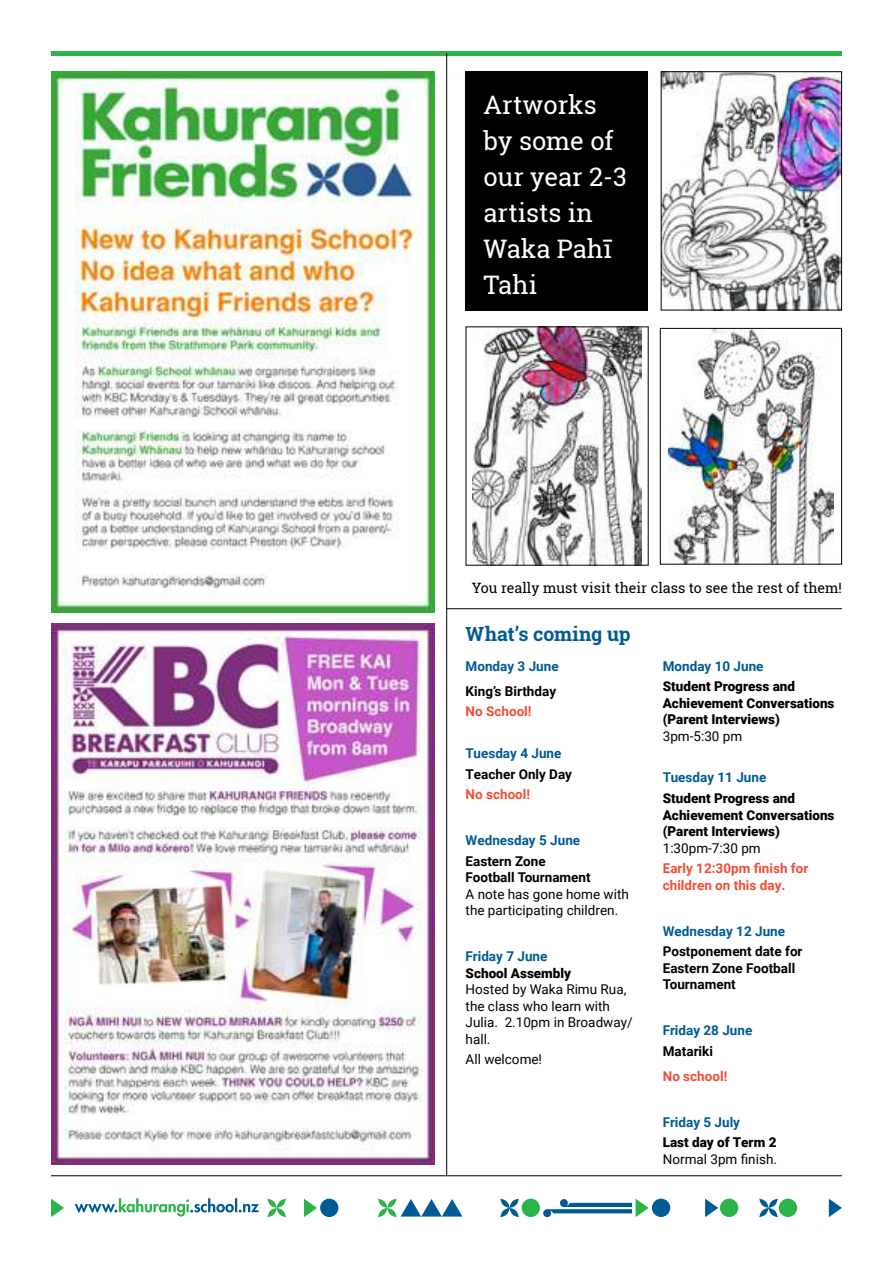
<style>
.page{position:relative;width:893px;height:1263px;background:#fff}
.page>*{position:absolute;margin:0;border:0;box-sizing:border-box;transform-origin:0 0}
.t1{font:25.5px/36px "Roboto Slab";color:#fff}
.t2{font:700 19.5px "Roboto Slab";letter-spacing:-.005em;color:#005b94}
.t3{font:14.25px "Roboto Slab";color:#000}
.t4{font:13.5px/16.5px "Roboto";color:#000}
.t5{font:900 13.5px/16.5px "Roboto";color:#000}
.t6{font:700 13.5px/16.5px "Roboto";color:#000}
.t7{font:700 13.5px "Roboto";color:#005b94}
.t8{font:700 13.5px/16.5px "Roboto";color:#f04e37}
</style>
<div class="page">
<svg style="left:829px;top:1199px;width:13px;height:18px"></svg>
<svg style="left:705px;top:1199px;width:13px;height:18px"></svg>
<svg style="left:304px;top:1199px;width:13px;height:18px"></svg>
<svg style="left:51px;top:1199px;width:13px;height:18px"></svg>
<svg style="left:759px;top:1199px;width:19px;height:18px"></svg>
<svg style="left:267px;top:1199px;width:19px;height:18px"></svg>
<svg style="left:500px;top:1199px;width:19px;height:18px"></svg>
<div style="left:720px;top:1199px;width:18px;height:18px;background:#2cb34a;border-radius:50%"></div>
<div style="left:652px;top:1199px;width:18px;height:18px;background:#005b94;border-radius:50%"></div>
<div style="left:320px;top:1199px;width:18px;height:18px;background:#005b94;border-radius:50%"></div>
<div style="left:522px;top:1199px;width:18px;height:18px;background:#2cb34a;border-radius:50%"></div>
<div style="left:779px;top:1199px;width:18px;height:18px;background:#2cb34a;border-radius:50%"></div>
<svg style="left:543px;top:1199px;width:106px;height:18px"></svg>
<svg style="left:378px;top:1199px;width:84px;height:18px"></svg>
<svg style="left:75px;top:1198px;width:184px;height:18px"></svg>
<hr style="left:51px;top:1175px;width:791px;height:1px;background:#000">
<hr style="left:51px;top:51px;width:791px;height:4px;background:#2cb34a">
<hr style="left:446px;top:53px;width:1px;height:1123px;background:#000">
<img style="left:668px;top:330px;width:165px;height:232px">
<div style="left:660px;top:328px;width:182px;height:236px;border:1px solid #000"></div>
<img style="left:663px;top:73px;width:177px;height:235px">
<div style="left:661px;top:71px;width:181px;height:239px;border:1px solid #000"></div>
<img style="left:472px;top:328px;width:170px;height:236px">
<div style="left:466px;top:71px;width:182px;height:239px;background:#000"></div>
<hr style="left:446px;top:608px;width:396px;height:1px;background:#000">
<img style="left:51px;top:71px;width:383px;height:542px">
<img style="left:51px;top:623px;width:383px;height:541px">
<h1 class="t1" style="left:484px;top:86px;width:145px">Artworks by some of our year 2-3 artists in<br>Waka Pahī<br>Tahi</h1>
<p class="t3" style="left:472px;top:578px;width:372px">You really must visit their class to see the rest of them!</p>
<h2 class="t2" style="left:466px;top:621px;width:166px">What’s coming up</h2>
<p class="t7" style="left:466px;top:656px;width:95px">Monday 3 June</p>
<p class="t6" style="left:466px;top:682px;width:92px">King’s Birthday</p>
<p class="t8" style="left:466px;top:703px;width:67px">No School!</p>
<p class="t7" style="left:466px;top:743px;width:97px">Tuesday 4 June</p>
<p class="t6" style="left:466px;top:765px;width:108px">Teacher Only Day</p>
<p class="t8" style="left:466px;top:786px;width:66px">No school!</p>
<p class="t7" style="left:466px;top:831px;width:116px">Wednesday 5 June</p>
<p class="t6" style="left:466px;top:852px;width:127px">Eastern Zone<br>Football Tournament</p>
<p class="t4" style="left:466px;top:885px;width:165px">A note has gone home with the participating children.</p>
<p class="t7" style="left:466px;top:947px;width:83px">Friday 7 June</p>
<p class="t5" style="left:466px;top:964px;width:107px">School Assembly</p>
<p class="t4" style="left:466px;top:980px;width:169px">Hosted by Waka Rimu Rua, the class who learn with<br>Julia. 2.10pm in Broadway/ hall.</p>
<p class="t4" style="left:466px;top:1051px;width:78px">All welcome!</p>
<p class="t7" style="left:663px;top:656px;width:102px">Monday 10 June</p>
<p class="t5" style="left:663px;top:678px;width:173px">Student Progress and<br>Achievement Conversations (Parent Interviews)</p>
<p class="t4" style="left:663px;top:727px;width:81px">3pm-5:30 pm</p>
<p class="t7" style="left:663px;top:768px;width:105px">Tuesday 11 June</p>
<p class="t5" style="left:663px;top:789px;width:173px">Student Progress and<br>Achievement Conversations (Parent Interviews)</p>
<p class="t4" style="left:663px;top:839px;width:99px">1:30pm-7:30 pm</p>
<p class="t8" style="left:663px;top:860px;width:147px">Early 12:30pm finish for children on this day.</p>
<p class="t7" style="left:663px;top:921px;width:124px">Wednesday 12 June</p>
<p class="t6" style="left:663px;top:943px;width:141px">Postponement date for<br>Eastern Zone Football<br>Tournament</p>
<p class="t7" style="left:663px;top:1021px;width:91px">Friday 28 June</p>
<p class="t6" style="left:663px;top:1042px;width:52px">Matariki</p>
<p class="t8" style="left:663px;top:1067px;width:66px">No school!</p>
<p class="t7" style="left:663px;top:1112px;width:79px">Friday 5 July</p>
<p class="t5" style="left:663px;top:1134px;width:115px">Last day of Term 2</p>
<p class="t4" style="left:663px;top:1150px;width:116px">Normal 3pm finish.</p>
</div>
